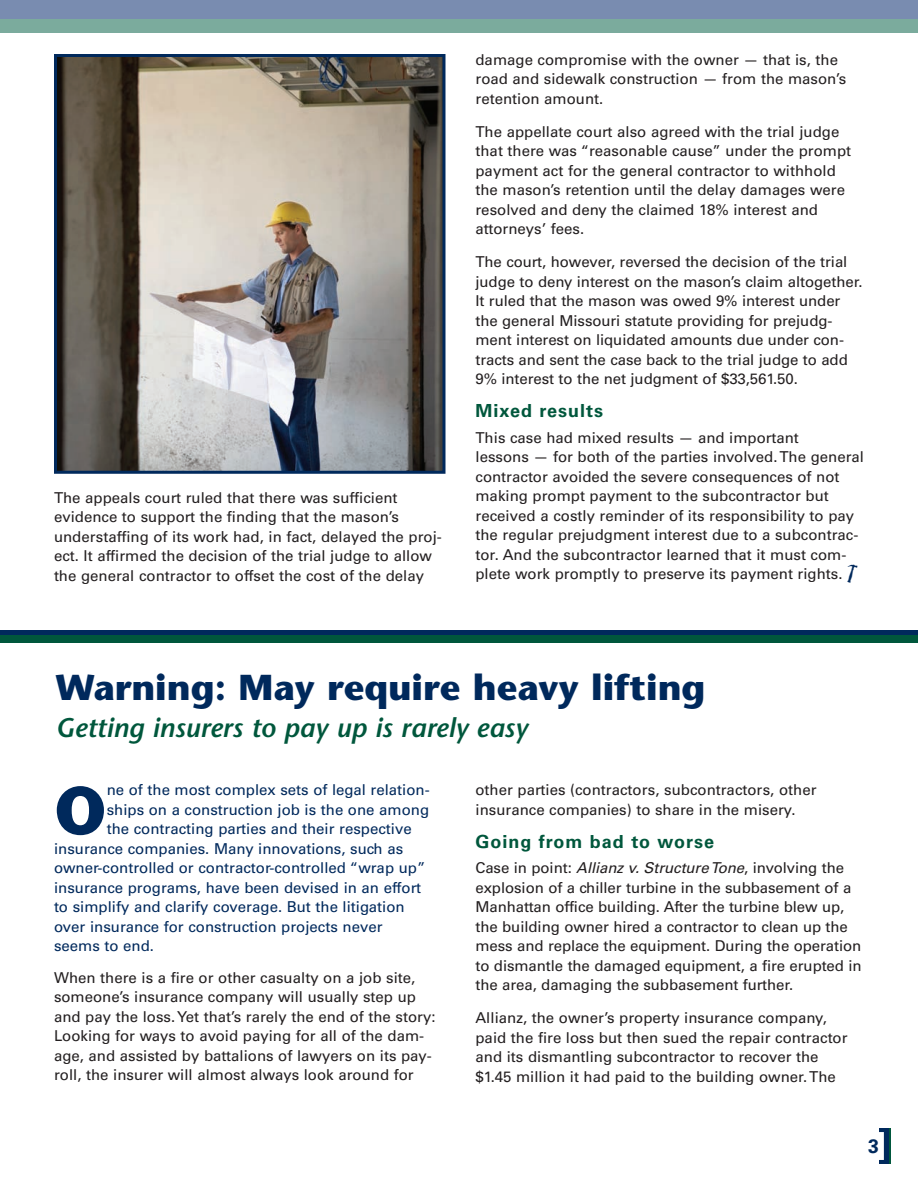
<style>
.page{position:relative;width:918px;height:1188px;background:#fff}
.page>*{position:absolute;margin:0;border:0;box-sizing:border-box;transform-origin:0 0}
.t1{font:700 67.8px "Stone Sans Std";color:#00295c}
.t2{font:700 36px "Stone Sans Std";color:#00295c}
.t3{font:italic 600 27px "Stone Sans Std";color:#00573c}
.t4{font:700 19.5px "Univers LT Std";color:#00295c}
.t5{font:700 18px "Univers LT Std";letter-spacing:.055em;color:#00573c}
.t6{font:15px/19.5px "Univers LT Std";color:#231f20}
.t7{font:15px "Univers LT Std";color:#00295c}
.s1{font-family:"Df Incidentals Plain";font-size:18px;color:#00295c}
.s2{font-style:italic}
</style>
<div class="page">
<div style="left:0;top:634px;width:918px;height:10px;background:#00573c"></div>
<hr style="left:0;top:630px;width:918px;height:4px;background:#00295c">
<div style="left:0;top:0;width:918px;height:33px;background:#798cb0"></div>
<div style="left:0;top:20px;width:918px;height:13px;background:#7bab9d"></div>
<svg style="left:879px;top:1128px;width:11px;height:36px"></svg>
<hr style="left:890px;top:1128px;width:1px;height:36px;background:#00573c">
<img style="left:58px;top:58px;width:384px;height:412px">
<div style="left:54px;top:54px;width:392px;height:420px;border:3px solid #00295c"></div>
<p class="t6" style="left:54px;top:489px;width:389px">The appeals court ruled that there was sufficient evidence to support the finding that the mason’s understaffing of its work had, in fact, delayed the proj&shy;ect. It affirmed the decision of the trial judge to allow the general contractor to offset the cost of the delay</p>
<p class="t6" style="left:476px;top:51px;width:372px">damage compromise with the owner — that is, the road and sidewalk construction — from the mason’s retention amount.</p>
<p class="t6" style="left:476px;top:123px;width:377px">The appellate court also agreed with the trial judge that there was “reasonable cause” under the prompt payment act for the general contractor to withhold the mason’s retention until the delay damages were resolved and deny the claimed 18% interest and attorneys’ fees.</p>
<p class="t6" style="left:476px;top:254px;width:389px">The court, however, reversed the decision of the trial judge to deny interest on the mason’s claim altogether.<br>It ruled that the mason was owed 9% interest under the general Missouri statute providing for prejudg&shy;ment interest on liquidated amounts due under con&shy;tracts and sent the case back to the trial judge to add 9% interest to the net judgment of $33,561.50.</p>
<p class="t5" style="left:476px;top:404px;width:129px">Mixed results</p>
<p class="t6" style="left:476px;top:429px;width:390px">This case had mixed results — and important<br>lessons — for both of the parties involved. The general contractor avoided the severe consequences of not making prompt payment to the subcontractor but received a costly reminder of its responsibility to pay the regular prejudgment interest due to a subcontrac&shy;tor. And the subcontractor learned that it must com&shy;plete work promptly to preserve its payment rights. <span class="s1">l</span></p>
<h2 class="t2" style="left:56px;top:673px;width:652px">Warning: May require heavy lifting</h2>
<h3 class="t3" style="left:56px;top:717px;width:474px">Getting insurers to pay up is rarely easy</h3>
<h1 class="t1" style="left:54px;top:785px;width:54px">O</h1>
<p class="t7" style="left:107px;top:785px;width:325px">ne of the most complex sets of legal relation-</p>
<p class="t7" style="left:107px;top:804px;width:324px">ships on a construction job is the one among</p>
<p class="t7" style="left:107px;top:824px;width:307px">the contracting parties and their respective</p>
<p class="t7" style="left:54px;top:843px;width:351px">insurance companies. Many innovations, such as</p>
<p class="t7" style="left:54px;top:863px;width:373px">owner-controlled or contractor-controlled “wrap up”</p>
<p class="t7" style="left:54px;top:882px;width:369px">insurance programs, have been devised in an effort</p>
<p class="t7" style="left:54px;top:902px;width:352px">to simplify and clarify coverage. But the litigation</p>
<p class="t7" style="left:54px;top:921px;width:330px">over insurance for construction projects never</p>
<p class="t7" style="left:54px;top:941px;width:102px">seems to end.</p>
<p class="t6" style="left:54px;top:969px;width:383px">When there is a fire or other casualty on a job site, someone’s insurance company will usually step up and pay the loss. Yet that’s rarely the end of the story:<br>Looking for ways to avoid paying for all of the dam&shy;age, and assisted by battalions of lawyers on its pay&shy;roll, the insurer will almost always look around for</p>
<p class="t6" style="left:476px;top:782px;width:343px">other parties (contractors, subcontractors, other insurance companies) to share in the misery.</p>
<p class="t5" style="left:476px;top:835px;width:240px">Going from bad to worse</p>
<p class="t6" style="left:475px;top:860px;width:388px">Case in point: <span class="s2">Allianz v. Structure Tone</span>, involving the explosion of a chiller turbine in the subbasement of a Manhattan office building. After the turbine blew up, the building owner hired a contractor to clean up the mess and replace the equipment. During the operation to dismantle the damaged equipment, a fire erupted in the area, damaging the subbasement further.</p>
<p class="t6" style="left:475px;top:1010px;width:374px">Allianz, the owner’s property insurance company, paid the fire loss but then sued the repair contractor and its dismantling subcontractor to recover the $1.45 million it had paid to the building owner.The</p>
<h3 class="t4" style="left:868px;top:1139px;width:12px">3</h3>
</div>
